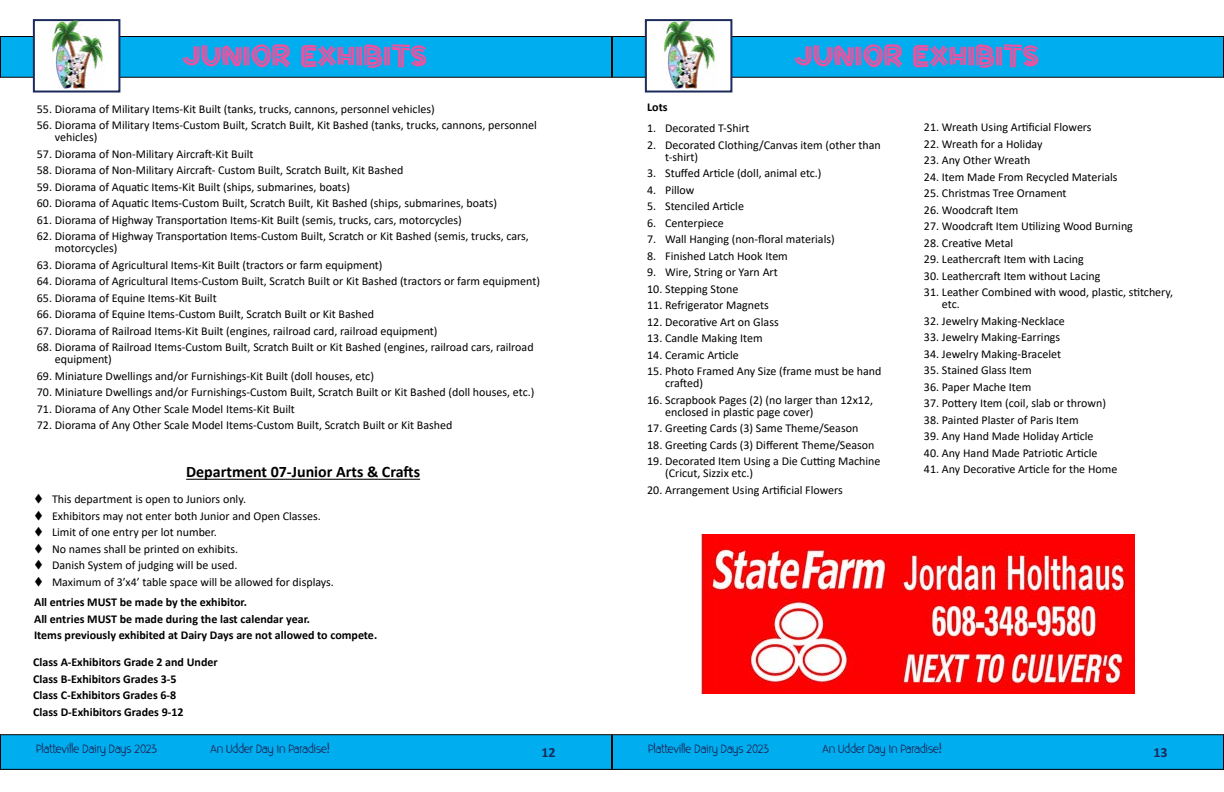
<style>
.page{position:relative;width:1224px;height:792px;background:#fff}
.page>*{position:absolute;margin:0;border:0;box-sizing:border-box;transform-origin:0 0}
.t1{font:30px "Super Tiki";color:#eb529f}
.t2{font:700 16px "Calibri";color:#000}
.t3{font:700 14px "Calibri";color:#1e2b5d}
.t4{font:12px/12px "Calibri";color:#000}
.t5{font:700 12px/16.5px "Calibri";color:#000}
.t6{font:12px "Aloha";color:#1e2b5d}
</style>
<div class="page">
<div style="left:0;top:36px;width:612px;height:41px;background:#00aeef"></div>
<div style="left:0;top:36px;width:612px;height:42px;border:1px solid #000"></div>
<div style="left:612px;top:36px;width:612px;height:41px;background:#00aeef"></div>
<div style="left:612px;top:36px;width:612px;height:42px;border:1px solid #000"></div>
<div style="left:0;top:735px;width:612px;height:34px;background:#00aeef"></div>
<div style="left:0;top:734px;width:612px;height:36px;border:1px solid #000"></div>
<div style="left:612px;top:735px;width:612px;height:34px;background:#00aeef"></div>
<div style="left:612px;top:734px;width:612px;height:36px;border:1px solid #000"></div>
<div style="left:33px;top:19px;width:87px;height:74px;background:#fff;border:2px solid #1e2b5d"></div>
<div style="left:645px;top:19px;width:87px;height:74px;background:#fff;border:2px solid #1e2b5d"></div>
<img style="left:51px;top:19px;width:54px;height:70px">
<img style="left:663px;top:19px;width:54px;height:70px">
<hr style="left:186px;top:479px;width:234px;height:1px;background:#000">
<img style="left:701px;top:534px;width:434px;height:159px">
<h1 class="t1" style="left:183px;top:41px;width:246px">JUNIOR EXHIBITS</h1>
<h1 class="t1" style="left:795px;top:41px;width:246px">JUNIOR EXHIBITS</h1>
<p class="t4" style="left:37px;top:102px;width:399px">55. Diorama of Military Items-Kit Built (tanks, trucks, cannons, personnel vehicles)</p>
<p class="t4" style="left:55px;top:119px;width:483px;text-indent:-18px">56. Diorama of Military Items-Custom Built, Scratch Built, Kit Bashed (tanks, trucks, cannons, personnel vehicles)</p>
<p class="t4" style="left:37px;top:147px;width:218px">57. Diorama of Non-Military Aircraft-Kit Built</p>
<p class="t4" style="left:37px;top:164px;width:368px">58. Diorama of Non-Military Aircraft- Custom Built, Scratch Built, Kit Bashed</p>
<p class="t4" style="left:37px;top:180px;width:315px">59. Diorama of Aquatic Items-Kit Built (ships, submarines, boats)</p>
<p class="t4" style="left:37px;top:197px;width:462px">60. Diorama of Aquatic Items-Custom Built, Scratch Built, Kit Bashed (ships, submarines, boats)</p>
<p class="t4" style="left:37px;top:213px;width:426px">61. Diorama of Highway Transportation Items-Kit Built (semis, trucks, cars, motorcycles)</p>
<p class="t4" style="left:55px;top:230px;width:476px;text-indent:-18px">62. Diorama of Highway Transportation Items-Custom Built, Scratch or Kit Bashed (semis, trucks, cars, motorcycles)</p>
<p class="t4" style="left:37px;top:258px;width:347px">63. Diorama of Agricultural Items-Kit Built (tractors or farm equipment)</p>
<p class="t4" style="left:37px;top:275px;width:505px">64. Diorama of Agricultural Items-Custom Built, Scratch Built or Kit Bashed (tractors or farm equipment)</p>
<p class="t4" style="left:37px;top:291px;width:181px">65. Diorama of Equine Items-Kit Built</p>
<p class="t4" style="left:37px;top:308px;width:339px">66. Diorama of Equine Items-Custom Built, Scratch Built or Kit Bashed</p>
<p class="t4" style="left:37px;top:324px;width:402px">67. Diorama of Railroad Items-Kit Built (engines, railroad card, railroad equipment)</p>
<p class="t4" style="left:55px;top:341px;width:480px;text-indent:-18px">68. Diorama of Railroad Items-Custom Built, Scratch Built or Kit Bashed (engines, railroad cars, railroad equipment)</p>
<p class="t4" style="left:37px;top:369px;width:339px">69. Miniature Dwellings and/or Furnishings-Kit Built (doll houses, etc)</p>
<p class="t4" style="left:37px;top:386px;width:499px">70. Miniature Dwellings and/or Furnishings-Custom Built, Scratch Built or Kit Bashed (doll houses, etc.)</p>
<p class="t4" style="left:37px;top:402px;width:260px">71. Diorama of Any Other Scale Model Items-Kit Built</p>
<p class="t4" style="left:37px;top:419px;width:417px">72. Diorama of Any Other Scale Model Items-Custom Built, Scratch Built or Kit Bashed</p>
<p class="t5" style="left:647px;top:99px;width:22px">Lots</p>
<p class="t4" style="left:924px;top:121px;width:169px">21. Wreath Using Artificial Flowers</p>
<p class="t4" style="left:924px;top:137px;width:120px">22. Wreath for a Holiday</p>
<p class="t4" style="left:924px;top:154px;width:108px">23. Any Other Wreath</p>
<p class="t4" style="left:924px;top:170px;width:195px">24. Item Made From Recycled Materials</p>
<p class="t4" style="left:924px;top:187px;width:144px">25. Christmas Tree Ornament</p>
<p class="t4" style="left:924px;top:203px;width:96px">26. Woodcraft Item</p>
<p class="t4" style="left:924px;top:220px;width:211px">27. Woodcraft Item Utilizing Wood Burning</p>
<p class="t4" style="left:924px;top:236px;width:91px">28. Creative Metal</p>
<p class="t4" style="left:924px;top:253px;width:161px">29. Leathercraft Item with Lacing</p>
<p class="t4" style="left:924px;top:269px;width:178px">30. Leathercraft Item without Lacing</p>
<p class="t4" style="left:942px;top:286px;width:233px;text-indent:-18px">31. Leather Combined with wood, plastic, stitchery, etc.</p>
<p class="t4" style="left:924px;top:314px;width:142px">32. Jewelry Making-Necklace</p>
<p class="t4" style="left:924px;top:331px;width:138px">33. Jewelry Making-Earrings</p>
<p class="t4" style="left:924px;top:347px;width:139px">34. Jewelry Making-Bracelet</p>
<p class="t4" style="left:924px;top:364px;width:109px">35. Stained Glass Item</p>
<p class="t4" style="left:924px;top:380px;width:109px">36. Paper Mache Item</p>
<p class="t4" style="left:924px;top:397px;width:184px">37. Pottery Item (coil, slab or thrown)</p>
<p class="t4" style="left:924px;top:413px;width:156px">38. Painted Plaster of Paris Item</p>
<p class="t4" style="left:924px;top:430px;width:171px">39. Any Hand Made Holiday Article</p>
<p class="t4" style="left:924px;top:446px;width:175px">40. Any Hand Made Patriotic Article</p>
<p class="t4" style="left:924px;top:463px;width:195px">41. Any Decorative Article for the Home</p>
<p class="t4" style="left:647px;top:122px;width:104px">1. Decorated T-Shirt</p>
<p class="t4" style="left:665px;top:138px;width:217px;text-indent:-18px">2. Decorated Clothing/Canvas item (other than t-shirt)</p>
<p class="t4" style="left:647px;top:167px;width:176px">3. Stuffed Article (doll, animal etc.)</p>
<p class="t4" style="left:647px;top:183px;width:49px">4. Pillow</p>
<p class="t4" style="left:647px;top:200px;width:98px">5. Stenciled Article</p>
<p class="t4" style="left:647px;top:216px;width:78px">6. Centerpiece</p>
<p class="t4" style="left:647px;top:233px;width:189px">7. Wall Hanging (non-floral materials)</p>
<p class="t4" style="left:647px;top:249px;width:142px">8. Finished Latch Hook Item</p>
<p class="t4" style="left:647px;top:266px;width:132px">9. Wire, String or Yarn Art</p>
<p class="t4" style="left:647px;top:282px;width:93px">10. Stepping Stone</p>
<p class="t4" style="left:647px;top:299px;width:123px">11. Refrigerator Magnets</p>
<p class="t4" style="left:647px;top:315px;width:133px">12. Decorative Art on Glass</p>
<p class="t4" style="left:647px;top:332px;width:117px">13. Candle Making Item</p>
<p class="t4" style="left:647px;top:348px;width:93px">14. Ceramic Article</p>
<p class="t4" style="left:665px;top:365px;width:218px;text-indent:-18px">15. Photo Framed Any Size (frame must be hand crafted)</p>
<p class="t4" style="left:665px;top:393px;width:209px;text-indent:-18px">16. Scrapbook Pages (2) (no larger than 12x12, enclosed in plastic page cover)</p>
<p class="t4" style="left:647px;top:422px;width:213px">17. Greeting Cards (3) Same Theme/Season</p>
<p class="t4" style="left:647px;top:438px;width:229px">18. Greeting Cards (3) Different Theme/Season</p>
<p class="t4" style="left:665px;top:455px;width:217px;text-indent:-18px">19. Decorated Item Using a Die Cutting Machine (Cricut, Sizzix etc.)</p>
<p class="t4" style="left:647px;top:483px;width:197px">20. Arrangement Using Artificial Flowers</p>
<h2 class="t2" style="left:186px;top:461px;width:235px">Department 07-Junior Arts &amp; Crafts</h2>
<p class="t4" style="left:52px;top:491px;width:283px;line-height:16.5px">This department is open to Juniors only.<br>Exhibitors may not enter both Junior and Open Classes.<br>Limit of one entry per lot number.<br>No names shall be printed on exhibits.<br>Danish System of judging will be used.<br>Maximum of 3’x4’ table space will be allowed for displays.</p>
<p class="t5" style="left:34px;top:594px;width:345px">All entries MUST be made by the exhibitor.<br>All entries MUST be made during the last calendar year.<br>Items previously exhibited at Dairy Days are not allowed to compete.</p>
<p class="t5" style="left:33px;top:654px;width:186px">Class A-Exhibitors Grade 2 and Under<br>Class B-Exhibitors Grades 3-5<br>Class C-Exhibitors Grades 6-8<br>Class D-Exhibitors Grades 9-12</p>
<p class="t6" style="left:36px;top:739px;width:123px">Platteville Dairy Days 2023</p>
<p class="t6" style="left:211px;top:739px;width:121px">“An Udder Day In Paradise!</p>
<p class="t6" style="left:648px;top:739px;width:123px">Platteville Dairy Days 2023</p>
<p class="t6" style="left:823px;top:739px;width:121px">“An Udder Day In Paradise!</p>
<p class="t3" style="left:542px;top:742px;width:16px">12</p>
<p class="t3" style="left:1154px;top:742px;width:16px">13</p>
</div>
